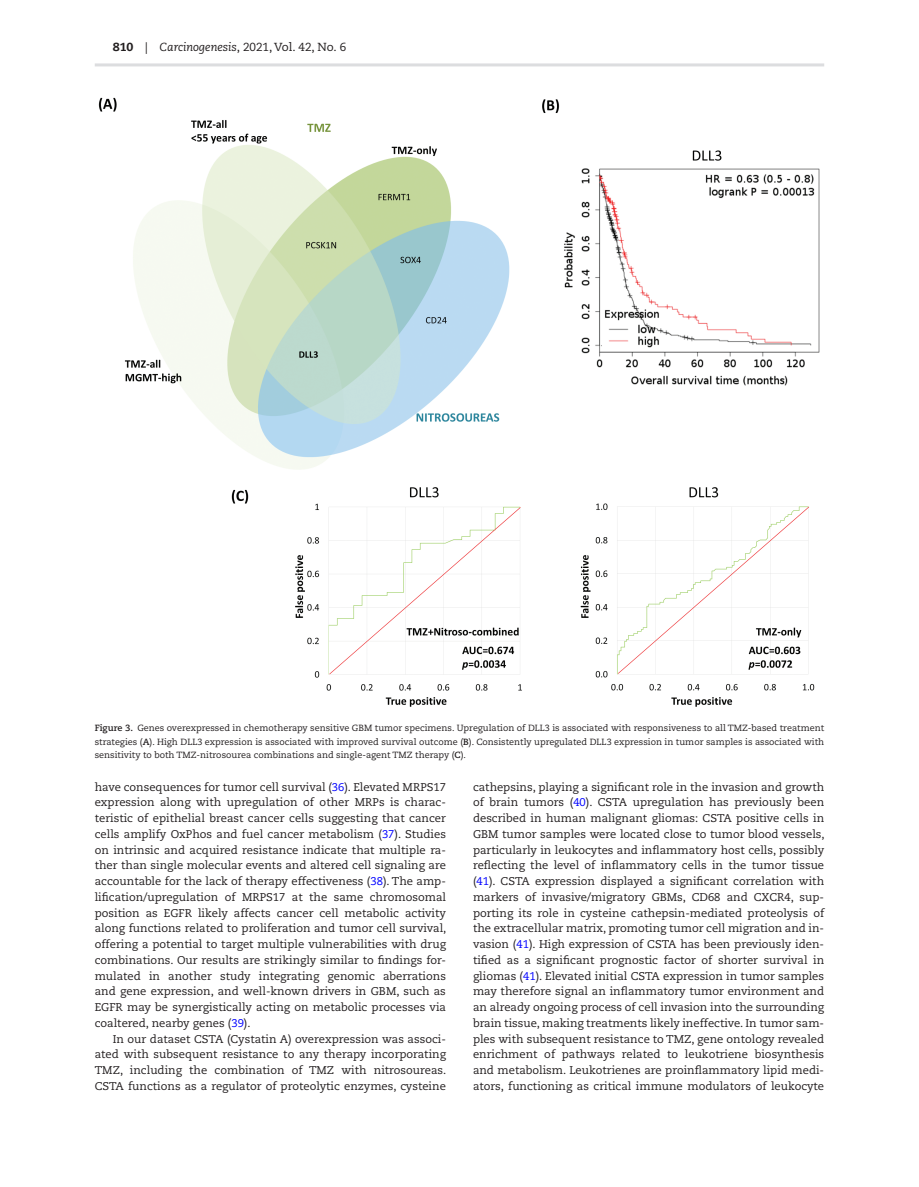
<style>
.page{position:relative;width:919px;height:1187px;background:#fff}
.page>*{position:absolute;margin:0;border:0;box-sizing:border-box;transform-origin:0 0}
.t1{font:11.7px "Caecilia LT Std";color:#231f20}
.t2{font:11.25px/15.8px "Caecilia LT Std";color:#231f20;text-align:justify}
.t3{font:9px/13.5px "Caecilia LT Std";color:#231f20;text-align:justify}
.s1{font-weight:800}
.s2{font-style:italic}
.s3{font-weight:700}
.s4{color:#00f}
</style>
<div class="page">
<hr style="left:95px;top:63px;width:729px;height:3px;background:#dcdddf">
<img style="left:98px;top:98px;width:722px;height:609px">
<p class="t1" style="left:113px;top:41px;width:235px"><span class="s1">810</span> | <span class="s2">Carcinogenesis</span>, 2021, Vol. 42, No. 6</p>
<p class="t3" style="left:95px;top:721px;width:731px"><span class="s3">Figure 3.</span> Genes overexpressed in chemotherapy sensitive GBM tumor specimens. Upregulation of DLL3 is associated with responsiveness to all TMZ-based treatment strategies (<span class="s3">A</span>). High DLL3 expression is associated with improved survival outcome (<span class="s3">B</span>). Consistently upregulated DLL3 expression in tumor samples is associated with sensitivity to both TMZ-nitrosourea combinations and single-agent TMZ therapy (<span class="s3">C</span>).</p>
<p class="t2" style="left:95px;top:779px;width:353px">have consequences for tumor cell survival (<span class="s4">36</span>). Elevated MRPS17 expression along with upregulation of other MRPs is charac&shy;teristic of epithelial breast cancer cells suggesting that cancer cells amplify OxPhos and fuel cancer metabolism (<span class="s4">37</span>). Studies on intrinsic and acquired resistance indicate that multiple ra&shy;ther than single molecular events and altered cell signaling are accountable for the lack of therapy effectiveness (<span class="s4">38</span>). The amp&shy;lification/upregulation of MRPS17 at the same chromosomal position as EGFR likely affects cancer cell metabolic activity along functions related to proliferation and tumor cell survival, offering a potential to target multiple vulnerabilities with drug combinations. Our results are strikingly similar to findings for&shy;mulated in another study integrating genomic aberrations and gene expression, and well-known drivers in GBM, such as EGFR may be synergistically acting on metabolic processes via coaltered, nearby genes (<span class="s4">39</span>).</p>
<p class="t2" style="left:95px;top:1031px;width:353px;text-indent:18px">In our dataset CSTA (Cystatin A) overexpression was associ&shy;ated with subsequent resistance to any therapy incorporating TMZ, including the combination of TMZ with nitrosoureas.<br>CSTA functions as a regulator of proteolytic enzymes, cysteine</p>
<p class="t2" style="left:473px;top:779px;width:353px">cathepsins, playing a significant role in the invasion and growth of brain tumors (<span class="s4">40</span>). CSTA upregulation has previously been described in human malignant gliomas: CSTA positive cells in GBM tumor samples were located close to tumor blood vessels, particularly in leukocytes and inflammatory host cells, possibly reflecting the level of inflammatory cells in the tumor tissue (<span class="s4">41</span>). CSTA expression displayed a significant correlation with markers of invasive/migratory GBMs, CD68 and CXCR4, sup&shy;porting its role in cysteine cathepsin-mediated proteolysis of the extracellular matrix, promoting tumor cell migration and in&shy;vasion (<span class="s4">41</span>). High expression of CSTA has been previously iden&shy;tified as a significant prognostic factor of shorter survival in gliomas (<span class="s4">41</span>). Elevated initial CSTA expression in tumor samples may therefore signal an inflammatory tumor environment and an already ongoing process of cell invasion into the surrounding brain tissue, making treatments likely ineffective. In tumor sam&shy;ples with subsequent resistance to TMZ, gene ontology revealed enrichment of pathways related to leukotriene biosynthesis and metabolism. Leukotrienes are proinflammatory lipid medi&shy;ators, functioning as critical immune modulators of leukocyte</p>
</div>
